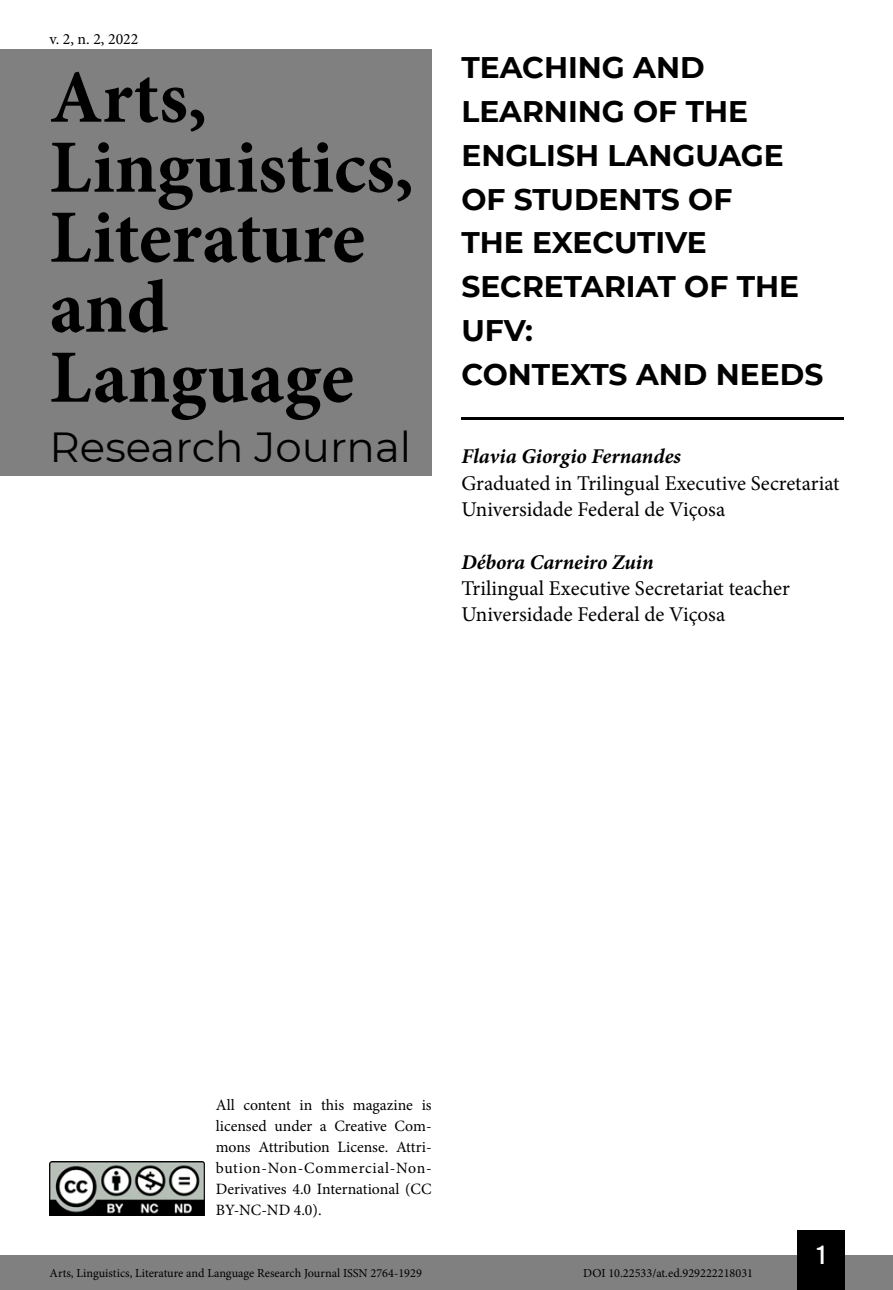
<style>
.page{position:relative;width:893px;height:1290px;background:#fff}
.page>*{position:absolute;margin:0;border:0;box-sizing:border-box;transform-origin:0 0}
.t1{font:700 75.25px/70px "Minion Pro";color:#000}
.t2{font:42px "Montserrat";color:#000}
.Título_Artigo{font:700 29.75px/43.8px "Montserrat";color:#000}
.t3{font:26.25px "Bebas Kai";color:#fff}
.Infos_autor{font:21px "Minion Pro";color:#000}
.Autor{font:italic 700 21px "Minion Pro";color:#000}
.t4{font:15.75px/21px "Minion Pro";color:#000;text-align:justify}
.t5{font:12.25px "Minion Pro";color:#000}
</style>
<div class="page">
<div style="left:0;top:1255px;width:893px;height:35px;background:#808080"></div>
<div style="left:797px;top:1230px;width:48px;height:60px;background:#000"></div>
<img style="left:50px;top:1161px;width:154px;height:54px">
<div style="left:0;top:50px;width:432px;height:426px;background:#808080"></div>
<hr style="left:461px;top:417px;width:382px;height:3px;background:#000">
<p class="t4" style="left:50px;top:28px;width:90px">v. 2, n. 2, 2022</p>
<h1 class="t1" style="left:50px;top:62px;width:366px">Arts,<br>Linguistics,<br>Literature and<br>Language</h1>
<h2 class="t2" style="left:50px;top:419px;width:363px">Research Journal</h2>
<p class="Título_Artigo" style="left:461px;top:44px;width:339px">TEACHING AND<br>LEARNING OF THE<br>ENGLISH LANGUAGE<br>OF STUDENTS OF<br>THE EXECUTIVE<br>SECRETARIAT OF THE<br>UFV:</p>
<p class="Título_Artigo" style="left:461px;top:351px;width:363px">CONTEXTS AND NEEDS</p>
<p class="Autor" style="left:461px;top:442px;width:221px">Flavia Giorgio Fernandes</p>
<p class="Infos_autor" style="left:461px;top:469px;width:380px">Graduated in Trilingual Executive Secretariat</p>
<p class="Infos_autor" style="left:461px;top:495px;width:265px">Universidade Federal de Viçosa</p>
<p class="Autor" style="left:461px;top:547px;width:194px">Débora Carneiro Zuin</p>
<p class="Infos_autor" style="left:461px;top:574px;width:330px">Trilingual Executive Secretariat teacher</p>
<p class="Infos_autor" style="left:461px;top:600px;width:265px">Universidade Federal de Viçosa</p>
<p class="t4" style="left:216px;top:1095px;width:217px">All content in this magazine is licensed under a Creative Com&shy;mons Attribution License. Attri&shy;bution-Non-Commercial-Non-Derivatives 4.0 International (CC BY-NC-ND 4.0).</p>
<h3 class="t3" style="left:817px;top:1241px;width:10px">1</h3>
<p class="t5" style="left:50px;top:1265px;width:374px">Arts, Linguistics, Literature and Language Research Journal ISSN 2764-1929</p>
<p class="t5" style="left:583px;top:1265px;width:171px">DOI 10.22533/at.ed.929222218031</p>
</div>
